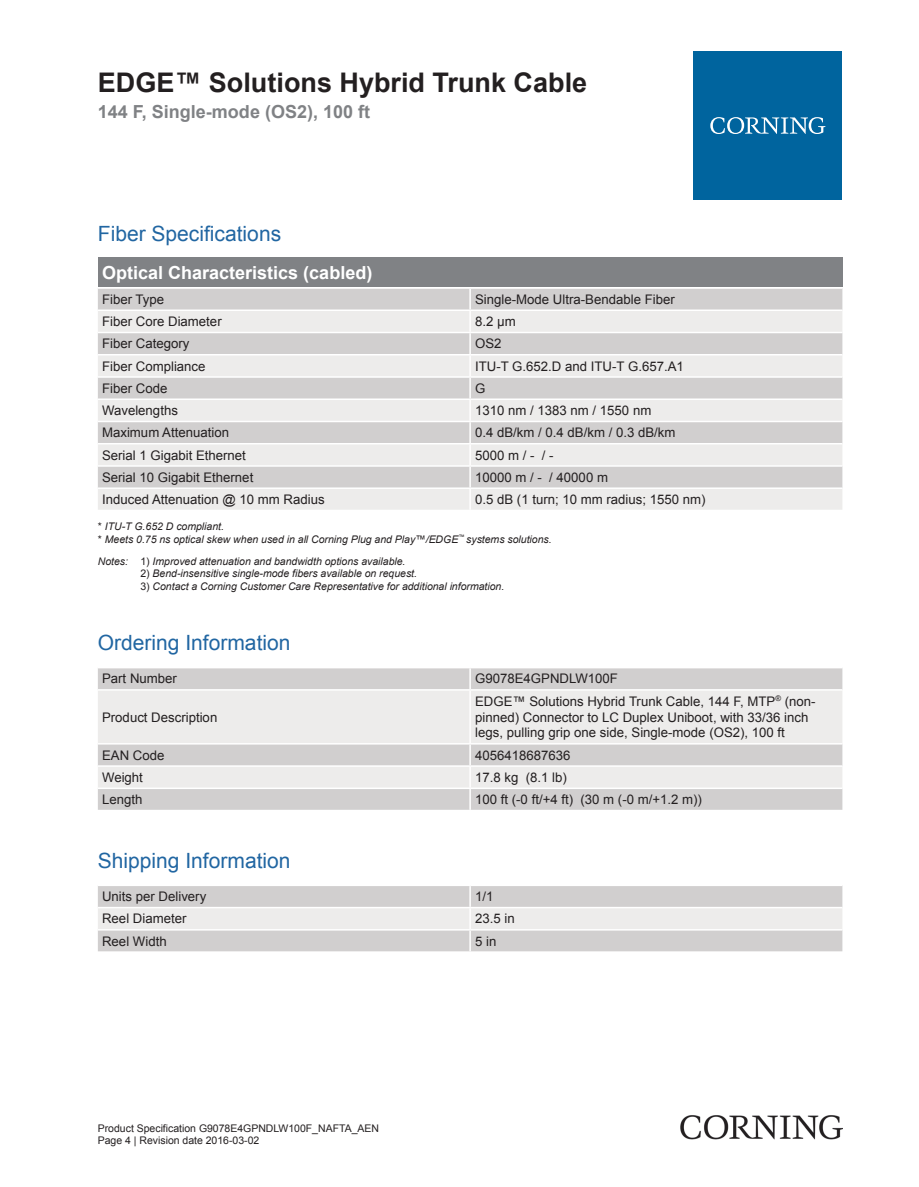
<style>
.page{position:relative;width:919px;height:1187px;background:#fff}
.page>*{position:absolute;margin:0;border:0;box-sizing:border-box;transform-origin:0 0}
.t1{font:700 27px "Arial";color:#231f20}
.t2{font:21px "Arial";color:#2166a2}
.t3{font:700 18px "Arial";color:#fff}
.t4{font:700 18px "Arial";color:#808285}
.t5{font:13.2px/15.9px "Arial";color:#231f20}
.t6{font:italic 10.5px/12.6px "Arial";color:#231f20}
.t7{font:10.5px/12.6px "Arial";color:#231f20}
.s1{font-style:normal}
</style>
<div class="page">
<div style="left:98px;top:257px;width:744px;height:30px;background:#808285"></div>
<div style="left:98px;top:289px;width:744px;height:20px;background:#d1cfcf"></div>
<svg style="left:98px;top:311px;width:744px;height:198px;background:#e0dfde"></svg>
<hr style="left:469px;top:289px;width:2px;height:20px;background:#fff">
<hr style="left:469px;top:311px;width:2px;height:21px;background:#fff">
<hr style="left:469px;top:333px;width:2px;height:21px;background:#fff">
<hr style="left:469px;top:355px;width:2px;height:21px;background:#fff">
<hr style="left:469px;top:378px;width:2px;height:20px;background:#fff">
<hr style="left:469px;top:400px;width:2px;height:20px;background:#fff">
<hr style="left:469px;top:422px;width:2px;height:21px;background:#fff">
<hr style="left:469px;top:444px;width:2px;height:21px;background:#fff">
<hr style="left:469px;top:466px;width:2px;height:21px;background:#fff">
<hr style="left:469px;top:489px;width:2px;height:20px;background:#fff">
<hr style="left:98px;top:332px;width:372px;height:1px;background:#fff">
<hr style="left:470px;top:332px;width:372px;height:1px;background:#fff">
<hr style="left:98px;top:354px;width:372px;height:1px;background:#fff">
<hr style="left:470px;top:354px;width:372px;height:1px;background:#fff">
<hr style="left:98px;top:376px;width:372px;height:2px;background:#fff">
<hr style="left:470px;top:376px;width:372px;height:2px;background:#fff">
<hr style="left:98px;top:398px;width:372px;height:2px;background:#fff">
<hr style="left:470px;top:398px;width:372px;height:2px;background:#fff">
<hr style="left:98px;top:420px;width:372px;height:2px;background:#fff">
<hr style="left:470px;top:420px;width:372px;height:2px;background:#fff">
<hr style="left:98px;top:443px;width:372px;height:1px;background:#fff">
<hr style="left:470px;top:443px;width:372px;height:1px;background:#fff">
<hr style="left:98px;top:465px;width:372px;height:1px;background:#fff">
<hr style="left:470px;top:465px;width:372px;height:1px;background:#fff">
<hr style="left:98px;top:487px;width:372px;height:2px;background:#fff">
<hr style="left:470px;top:487px;width:372px;height:2px;background:#fff">
<div style="left:98px;top:668px;width:744px;height:141px;background:#d1cfcf"></div>
<svg style="left:98px;top:690px;width:744px;height:97px;background:#e7e6e5"></svg>
<hr style="left:469px;top:668px;width:2px;height:21px;background:#fff">
<hr style="left:469px;top:690px;width:2px;height:53px;background:#fff">
<hr style="left:469px;top:744px;width:2px;height:21px;background:#fff">
<hr style="left:469px;top:766px;width:2px;height:21px;background:#fff">
<hr style="left:469px;top:789px;width:2px;height:20px;background:#fff">
<hr style="left:98px;top:689px;width:372px;height:1px;background:#fff">
<hr style="left:470px;top:689px;width:372px;height:1px;background:#fff">
<hr style="left:98px;top:743px;width:372px;height:1px;background:#fff">
<hr style="left:470px;top:743px;width:372px;height:1px;background:#fff">
<hr style="left:98px;top:765px;width:372px;height:1px;background:#fff">
<hr style="left:470px;top:765px;width:372px;height:1px;background:#fff">
<hr style="left:98px;top:787px;width:372px;height:2px;background:#fff">
<hr style="left:470px;top:787px;width:372px;height:2px;background:#fff">
<div style="left:98px;top:886px;width:744px;height:65px;background:#d1cfcf"></div>
<div style="left:98px;top:908px;width:744px;height:21px;background:#edeceb"></div>
<hr style="left:469px;top:886px;width:2px;height:20px;background:#fff">
<hr style="left:469px;top:908px;width:2px;height:21px;background:#fff">
<hr style="left:469px;top:930px;width:2px;height:21px;background:#fff">
<hr style="left:98px;top:906px;width:372px;height:2px;background:#fff">
<hr style="left:470px;top:906px;width:372px;height:2px;background:#fff">
<hr style="left:98px;top:929px;width:372px;height:1px;background:#fff">
<hr style="left:470px;top:929px;width:372px;height:1px;background:#fff">
<div style="left:693px;top:51px;width:149px;height:149px;background:#00649e"></div>
<svg style="left:710px;top:117px;width:115px;height:17px"></svg>
<img style="left:680px;top:1115px;width:162px;height:24px">
<h1 class="t1" style="left:98px;top:64px;width:491px">EDGE™ Solutions Hybrid Trunk Cable</h1>
<h3 class="t4" style="left:98px;top:100px;width:274px">144 F, Single-mode (OS2), 100 ft</h3>
<h2 class="t2" style="left:98px;top:219px;width:185px">Fiber Specifications</h2>
<h3 class="t3" style="left:102px;top:260px;width:272px">Optical Characteristics (cabled)</h3>
<p class="t5" style="left:102px;top:291px;width:64px">Fiber Type</p>
<p class="t5" style="left:475px;top:291px;width:201px">Single-Mode Ultra-Bendable Fiber</p>
<p class="t5" style="left:102px;top:313px;width:121px">Fiber Core Diameter</p>
<p class="t5" style="left:475px;top:313px;width:42px">8.2 µm</p>
<p class="t5" style="left:102px;top:336px;width:89px">Fiber Category</p>
<p class="t5" style="left:475px;top:336px;width:28px">OS2</p>
<p class="t5" style="left:102px;top:358px;width:105px">Fiber Compliance</p>
<p class="t5" style="left:475px;top:358px;width:210px">ITU-T G.652.D and ITU-T G.657.A1</p>
<p class="t5" style="left:102px;top:380px;width:67px">Fiber Code</p>
<p class="t5" style="left:475px;top:380px;width:12px">G</p>
<p class="t5" style="left:102px;top:402px;width:77px">Wavelengths</p>
<p class="t5" style="left:475px;top:402px;width:178px">1310 nm / 1383 nm / 1550 nm</p>
<p class="t5" style="left:102px;top:425px;width:128px">Maximum Attenuation</p>
<p class="t5" style="left:475px;top:425px;width:202px">0.4 dB/km / 0.4 dB/km / 0.3 dB/km</p>
<p class="t5" style="left:102px;top:447px;width:145px">Serial 1 Gigabit Ethernet</p>
<p class="t5" style="left:475px;top:447px;width:80px">5000 m / - / -</p>
<p class="t5" style="left:102px;top:469px;width:153px">Serial 10 Gigabit Ethernet</p>
<p class="t5" style="left:475px;top:469px;width:134px">10000 m / - / 40000 m</p>
<p class="t5" style="left:102px;top:491px;width:224px">Induced Attenuation @ 10 mm Radius</p>
<p class="t5" style="left:475px;top:491px;width:232px">0.5 dB (1 turn; 10 mm radius; 1550 nm)</p>
<p class="t6" style="left:98px;top:520px;width:455px"><span class="s1">*</span> ITU-T G.652 D compliant.<br><span class="s1">*</span> Meets 0.75 ns optical skew when used in all Corning Plug and Play™/EDGE<sup>™</sup> systems solutions.</p>
<p class="t6" style="left:98px;top:555px;width:309px">Notes: <span class="s1">1)</span> Improved attenuation and bandwidth options available.</p>
<p class="t6" style="left:140px;top:567px;width:278px"><span class="s1">2)</span> Bend-insensitive single-mode fibers available on request.</p>
<p class="t6" style="left:140px;top:580px;width:365px"><span class="s1">3)</span> Contact a Corning Customer Care Representative for additional information.</p>
<h2 class="t2" style="left:98px;top:628px;width:194px">Ordering Information</h2>
<p class="t5" style="left:102px;top:671px;width:76px">Part Number</p>
<p class="t5" style="left:475px;top:671px;width:144px">G9078E4GPNDLW100F</p>
<p class="t5" style="left:102px;top:709px;width:117px">Product Description</p>
<p class="t5" style="left:475px;top:693px;width:342px">EDGE™ Solutions Hybrid Trunk Cable, 144 F, MTP<sup>®</sup> (non&shy;pinned) Connector to LC Duplex Uniboot, with 33/36 inch legs, pulling grip one side, Single-mode (OS2), 100 ft</p>
<p class="t5" style="left:102px;top:747px;width:64px">EAN Code</p>
<p class="t5" style="left:475px;top:747px;width:97px">4056418687636</p>
<p class="t5" style="left:102px;top:769px;width:42px">Weight</p>
<p class="t5" style="left:475px;top:769px;width:93px">17.8 kg (8.1 lb)</p>
<p class="t5" style="left:102px;top:791px;width:42px">Length</p>
<p class="t5" style="left:475px;top:791px;width:228px">100 ft (-0 ft/+4 ft) (30 m (-0 m/+1.2 m))</p>
<h2 class="t2" style="left:98px;top:846px;width:194px">Shipping Information</h2>
<p class="t5" style="left:102px;top:888px;width:106px">Units per Delivery</p>
<p class="t5" style="left:475px;top:888px;width:20px">1/1</p>
<p class="t5" style="left:102px;top:910px;width:86px">Reel Diameter</p>
<p class="t5" style="left:475px;top:910px;width:41px">23.5 in</p>
<p class="t5" style="left:102px;top:933px;width:66px">Reel Width</p>
<p class="t5" style="left:475px;top:933px;width:23px">5 in</p>
<p class="t7" style="left:98px;top:1121px;width:283px">Product Specification G9078E4GPNDLW100F_NAFTA_AEN<br>Page 4 | Revision date 2016-03-02</p>
</div>
